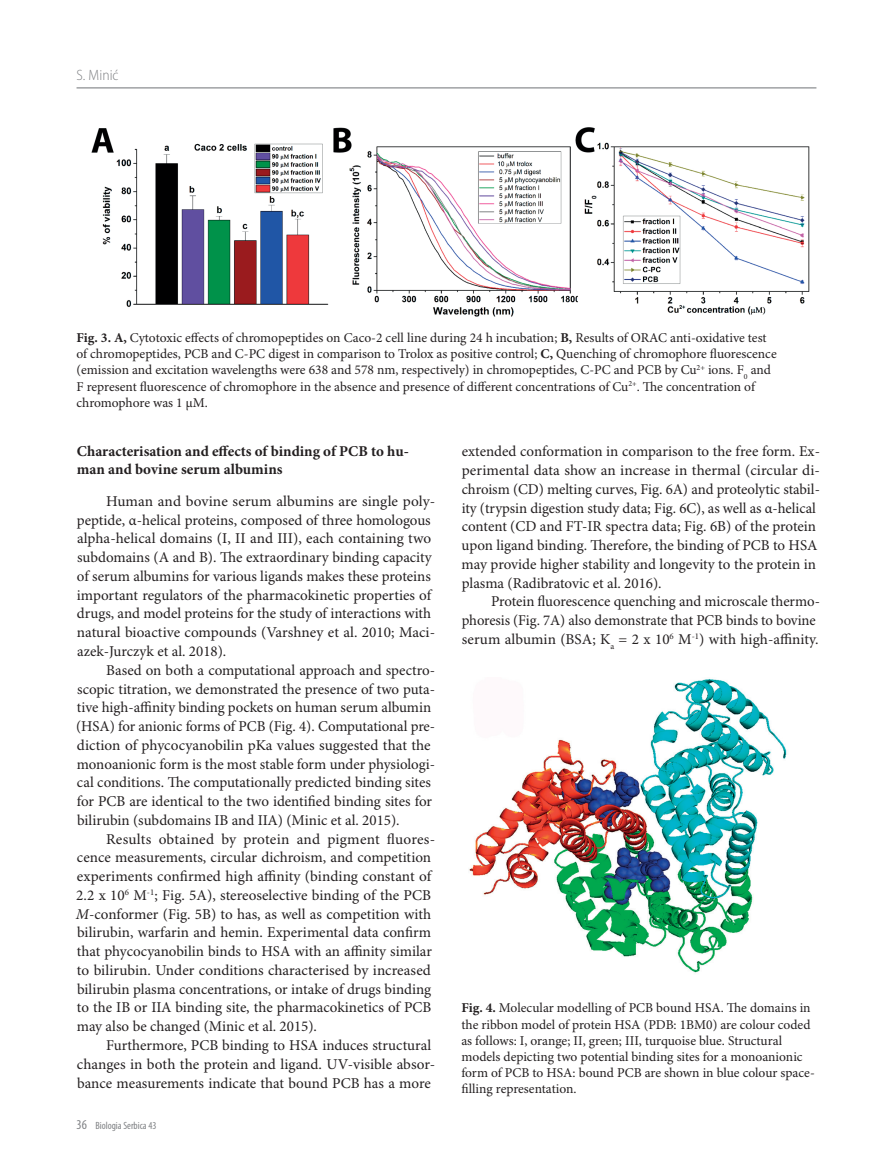
<style>
.page{position:relative;width:893px;height:1170px;background:#fff}
.page>*{position:absolute;margin:0;border:0;box-sizing:border-box;transform-origin:0 0}
.t1{font:15px/18.8px "Minion Pro";color:#231f20}
.t2{font:700 15px/18px "Minion Pro";color:#231f20}
.t3{font:300 semi-condensed 15px "Myriad Pro";color:#808285}
.t4{font:13.5px/16.2px "Minion Pro";color:#231f20}
.t5{font:condensed 10.5px "Myriad Pro";color:#808285}
.s1{font-weight:700}
.s2{font-style:italic}
.s3{font-size:13.5px}
</style>
<div class="page">
<hr style="left:77px;top:87px;width:739px;height:1px;background:#808285">
<img style="left:469px;top:679px;width:318px;height:294px">
<img style="left:91px;top:128px;width:719px;height:189px">
<p class="t3" style="left:77px;top:67px;width:44px">S. Minić</p>
<p class="t4" style="left:77px;top:330px;width:702px"><span class="s1">Fig. 3. A,</span> Cytotoxic effects of chromopeptides on Caco-2 cell line during 24 h incubation; <span class="s1">B,</span> Results of ORAC anti-oxidative test of chromopeptides, PCB and C-PC digest in comparison to Trolox as positive control; <span class="s1">C,</span> Quenching of chromophore fluorescence (emission and excitation wavelengths were 638 and 578 nm, respectively) in chromopeptides, C-PC and PCB by Cu<sup>2+</sup> ions. F<sub>0</sub> and F represent fluorescence of chromophore in the absence and presence of different concentrations of Cu<sup>2+</sup>. The concentration of chromophore was 1 μM.</p>
<p class="t2" style="left:77px;top:443px;width:334px">Characterisation and effects of binding of PCB to hu&shy;man and bovine serum albumins</p>
<p class="t1" style="left:77px;top:492px;width:360px;text-indent:29px">Human and bovine serum albumins are single poly&shy;peptide, α-helical proteins, composed of three homologous alpha-helical domains (I, II and III), each containing two subdomains (A and B). The extraordinary binding capacity of serum albumins for various ligands makes these proteins important regulators of the pharmacokinetic properties of drugs, and model proteins for the study of interactions with natural bioactive compounds (Varshney et al. 2010; Maci&shy;azek-Jurczyk et al. 2018).</p>
<p class="t1" style="left:76px;top:661px;width:360px;text-indent:30px">Based on both a computational approach and spectro&shy;scopic titration, we demonstrated the presence of two puta&shy;tive high-affinity binding pockets on human serum albumin (HSA) for anionic forms of PCB (Fig. 4). Computational pre&shy;diction of phycocyanobilin pKa values suggested that the monoanionic form is the most stable form under physiologi&shy;cal conditions. The computationally predicted binding sites for PCB are identical to the two identified binding sites for bilirubin (subdomains IB and IIA) (Minic et al. 2015).</p>
<p class="t1" style="left:76px;top:830px;width:361px;text-indent:30px">Results obtained by protein and pigment fluores&shy;cence measurements, circular dichroism, and competition experiments confirmed high affinity (binding constant of 2.2 x 10<sup>6</sup> M<sup>-1</sup>; Fig. 5A), stereoselective binding of the PCB <span class="s2">M</span>-conformer (Fig. 5B) to has, as well as competition with bilirubin, warfarin and hemin. Experimental data confirm that phycocyanobilin binds to HSA with an affinity similar to bilirubin. Under conditions characterised by increased bilirubin plasma concentrations, or intake of drugs binding to the IB or IIA binding site, the pharmacokinetics of PCB may also be changed (Minic et al. 2015).</p>
<p class="t1" style="left:77px;top:1036px;width:360px;text-indent:29px">Furthermore, PCB binding to HSA induces structural changes in both the protein and ligand. UV-visible absor&shy;bance measurements indicate that bound PCB has a more</p>
<p class="t5" style="left:77px;top:1119px;width:81px"><span class="s3">36</span> Biologia Serbica 43</p>
<p class="t1" style="left:462px;top:443px;width:360px">extended conformation in comparison to the free form. Ex&shy;perimental data show an increase in thermal (circular di&shy;chroism (CD) melting curves, Fig. 6A) and proteolytic stabil&shy;ity (trypsin digestion study data; Fig. 6C), as well as α-helical content (CD and FT-IR spectra data; Fig. 6B) of the protein upon ligand binding. Therefore, the binding of PCB to HSA may provide higher stability and longevity to the protein in plasma (Radibratovic et al. 2016).</p>
<p class="t1" style="left:462px;top:593px;width:360px;text-indent:29px">Protein fluorescence quenching and microscale thermo&shy;phoresis (Fig. 7A) also demonstrate that PCB binds to bovine serum albumin (BSA; K<sub>a</sub> = 2 x 10<sup>6</sup> M<sup>-1</sup>) with high-affinity.</p>
<p class="t4" style="left:461px;top:1000px;width:355px"><span class="s1">Fig. 4.</span> Molecular modelling of PCB bound HSA. The domains in the ribbon model of protein HSA (PDB: 1BM0) are colour coded as follows: I, orange; II, green; III, turquoise blue. Structural models depicting two potential binding sites for a monoanionic form of PCB to HSA: bound PCB are shown in blue colour space&shy;filling representation.</p>
</div>
